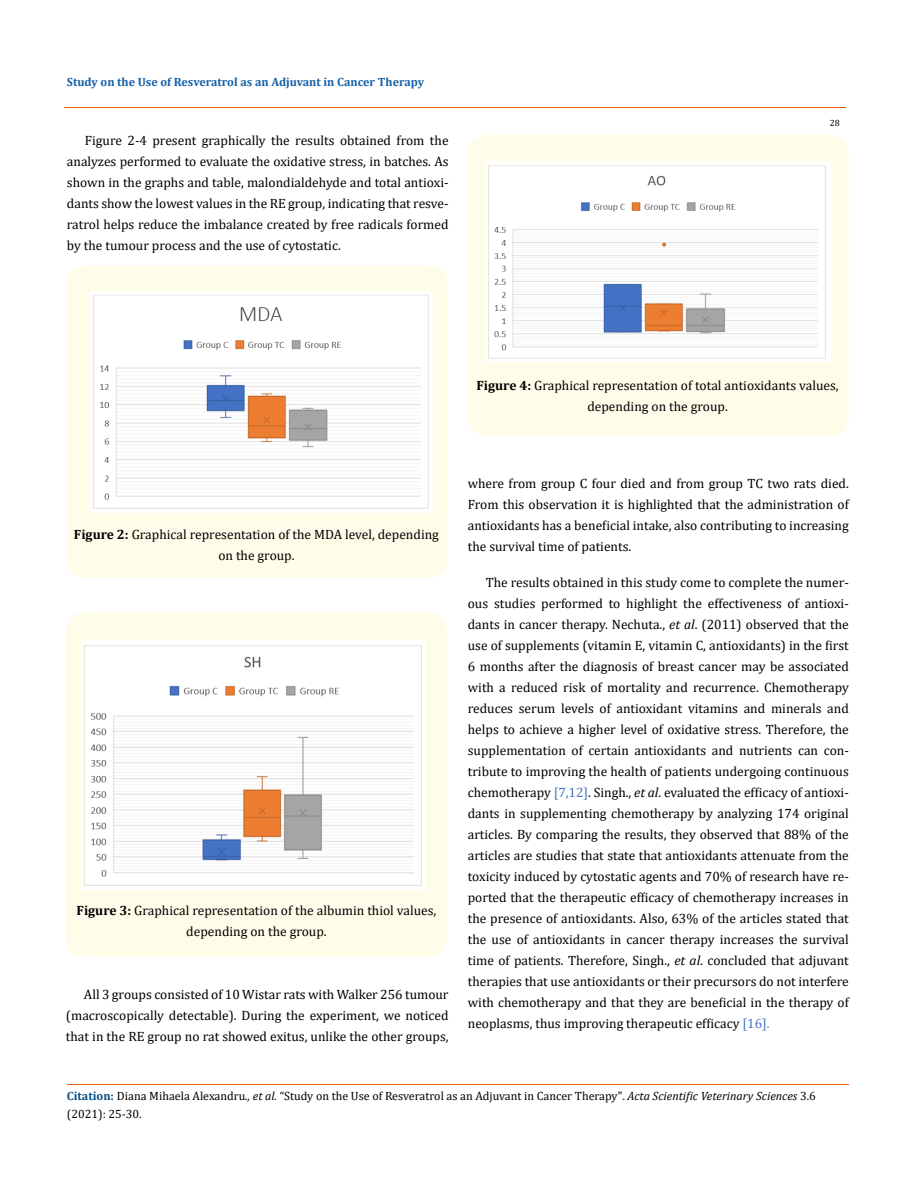
<style>
.page{position:relative;width:917px;height:1188px;background:#fff}
.page>*{position:absolute;margin:0;border:0;box-sizing:border-box;transform-origin:0 0}
.t1{font:13.5px/21px "Cambria";color:#000;text-align:justify}
.t2{font:12px/18px "Cambria";color:#000}
.t3{font:700 12px "Cambria";color:#1560a6}
.t4{font:9px "Cambria";color:#000}
.s1{font-weight:700}
.s2{font-style:italic}
.s3{color:#4472c4}
.s4{font-weight:700;color:#035089}
</style>
<div class="page">
<div style="left:67px;top:266px;width:381px;height:312px;background:#fffde9;border-radius:18px"></div>
<img style="left:91px;top:292px;width:341px;height:220px">
<hr style="left:64px;top:108px;width:781px;height:1px;background:#e05d1a">
<hr style="left:67px;top:1084px;width:781px;height:1px;background:#e05d1a">
<div style="left:66px;top:613px;width:381px;height:344px;background:#fffde9;border-radius:18px"></div>
<img style="left:81px;top:640px;width:345px;height:250px">
<div style="left:468px;top:135px;width:380px;height:301px;background:#fffde9;border-radius:18px"></div>
<img style="left:485px;top:161px;width:345px;height:201px">
<p class="t3" style="left:67px;top:73px;width:358px">Study on the Use of Resveratrol as an Adjuvant in Cancer Therapy</p>
<p class="t1" style="left:67px;top:130px;width:383px;text-indent:18px">Figure 2-4 present graphically the results obtained from the analyzes performed to evaluate the oxidative stress, in batches. As shown in the graphs and table, malondialdehyde and total antioxi&shy;dants show the lowest values in the RE group, indicating that resve&shy;ratrol helps reduce the imbalance created by free radicals formed by the tumour process and the use of cytostatic.</p>
<p class="t4" style="left:829px;top:118px;width:11px">28</p>
<p class="t1" style="left:476px;top:374px;width:363px;text-align:center"><span class="s1">Figure 4:</span> Graphical representation of total antioxidants values, depending on the group.</p>
<p class="t1" style="left:74px;top:523px;width:366px;text-align:center"><span class="s1">Figure 2:</span> Graphical representation of the MDA level, depending on the group.</p>
<p class="t1" style="left:77px;top:900px;width:361px;text-align:center"><span class="s1">Figure 3:</span> Graphical representation of the albumin thiol values, depending on the group.</p>
<p class="t1" style="left:66px;top:984px;width:384px;text-indent:18px">All 3 groups consisted of 10 Wistar rats with Walker 256 tumour (macroscopically detectable). During the experiment, we noticed that in the RE group no rat showed exitus, unlike the other groups,</p>
<p class="t1" style="left:468px;top:472px;width:382px">where from group C four died and from group TC two rats died.<br>From this observation it is highlighted that the administration of antioxidants has a beneficial intake, also contributing to increasing the survival time of patients.</p>
<p class="t1" style="left:468px;top:571px;width:382px;text-indent:18px">The results obtained in this study come to complete the numer&shy;ous studies performed to highlight the effectiveness of antioxi&shy;dants in cancer therapy. Nechuta., <span class="s2">et al</span>. (2011) observed that the use of supplements (vitamin E, vitamin C, antioxidants) in the first 6 months after the diagnosis of breast cancer may be associated with a reduced risk of mortality and recurrence. Chemotherapy reduces serum levels of antioxidant vitamins and minerals and helps to achieve a higher level of oxidative stress. Therefore, the supplementation of certain antioxidants and nutrients can con&shy;tribute to improving the health of patients undergoing continuous chemotherapy <span class="s3">[7,12]</span>. Singh., <span class="s2">et al</span>. evaluated the efficacy of antioxi&shy;dants in supplementing chemotherapy by analyzing 174 original articles. By comparing the results, they observed that 88% of the articles are studies that state that antioxidants attenuate from the toxicity induced by cytostatic agents and 70% of research have re&shy;ported that the therapeutic efficacy of chemotherapy increases in the presence of antioxidants. Also, 63% of the articles stated that the use of antioxidants in cancer therapy increases the survival time of patients. Therefore, Singh., <span class="s2">et al</span>. concluded that adjuvant therapies that use antioxidants or their precursors do not interfere with chemotherapy and that they are beneficial in the therapy of neoplasms, thus improving therapeutic efficacy <span class="s3">[16].</span></p>
<p class="t2" style="left:67px;top:1087px;width:750px"><span class="s4">Citation:</span> Diana Mihaela Alexandru<span class="s2">., et al.</span> “Study on the Use of Resveratrol as an Adjuvant in Cancer Therapy". <span class="s2">Acta Scientific Veterinary Sciences</span> 3.6 (2021): 25-30.</p>
</div>
